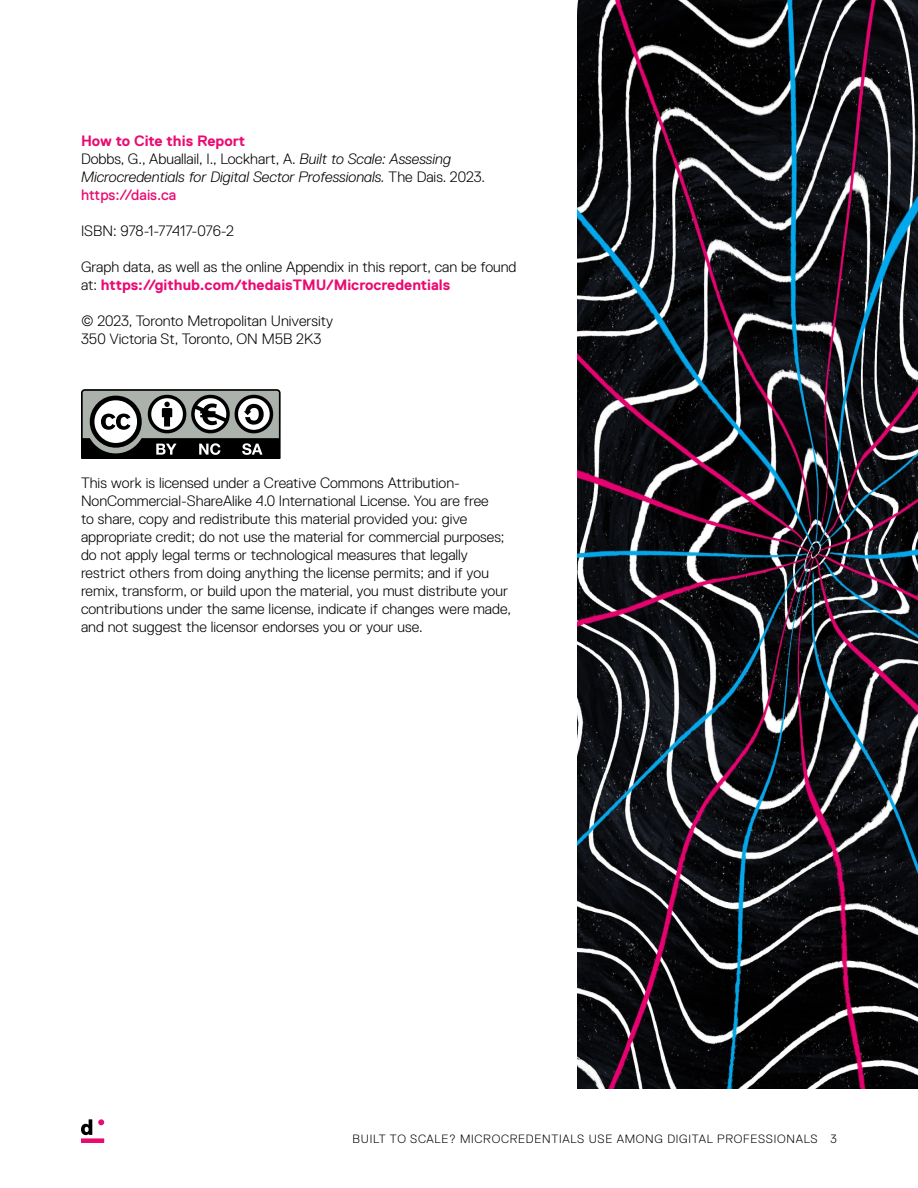
<style>
.page{position:relative;width:918px;height:1188px;background:#fff}
.page>*{position:absolute;margin:0;border:0;box-sizing:border-box;transform-origin:0 0}
.t1{font:300 15px/18px "Replica Std";color:#000}
.t2{font:italic 300 15px/18px "Replica Std";color:#000}
.t3{font:300 12px "Replica Std";letter-spacing:.06em;color:#000}
.s1{font-weight:700;font-style:normal;color:#ea0b72}
.s2{font-style:normal}
.s3{font-weight:400;font-style:normal;color:#ea0b72}
.s4{font-weight:700;color:#ea0b72}
</style>
<div class="page">
<img style="left:578px;top:0;width:340px;height:1089px">
<svg style="left:81px;top:389px;width:200px;height:70px"></svg>
<svg style="left:81px;top:1119px;width:23px;height:24px"></svg>
<p class="t2" style="left:81px;top:132px;width:405px"><span class="s1">How to Cite this Report<br></span><span class="s2">Dobbs, G., Abuallail, I., Lockhart, A.</span> Built to Scale: Assessing Microcredentials for Digital Sector Professionals. <span class="s2">The Dais. 2023. </span><span class="s3">https://dais.ca</span></p>
<p class="t1" style="left:81px;top:222px;width:154px">ISBN: 978-1-77417-076-2</p>
<p class="t1" style="left:81px;top:258px;width:437px">Graph data, as well as the online Appendix in this report, can be found at: <span class="s4">https://github.com/thedaisTMU/Microcredentials</span></p>
<p class="t1" style="left:81px;top:312px;width:254px">© 2023, Toronto Metropolitan University<br>350 Victoria St, Toronto, ON M5B 2K3</p>
<p class="t1" style="left:81px;top:474px;width:432px">This work is licensed under a Creative Commons Attribution-NonCommercial-ShareAlike 4.0 International License. You are free<br>to share, copy and redistribute this material provided you: give appropriate credit; do not use the material for commercial purposes; do not apply legal terms or technological measures that legally restrict others from doing anything the license permits; and if you remix, transform, or build upon the material, you must distribute your contributions under the same license, indicate if changes were made, and not suggest the licensor endorses you or your use.</p>
<p class="t3" style="left:353px;top:1132px;width:486px">BUILT TO SCALE? MICROCREDENTIALS USE AMONG DIGITAL PROFESSIONALS 3</p>
</div>
